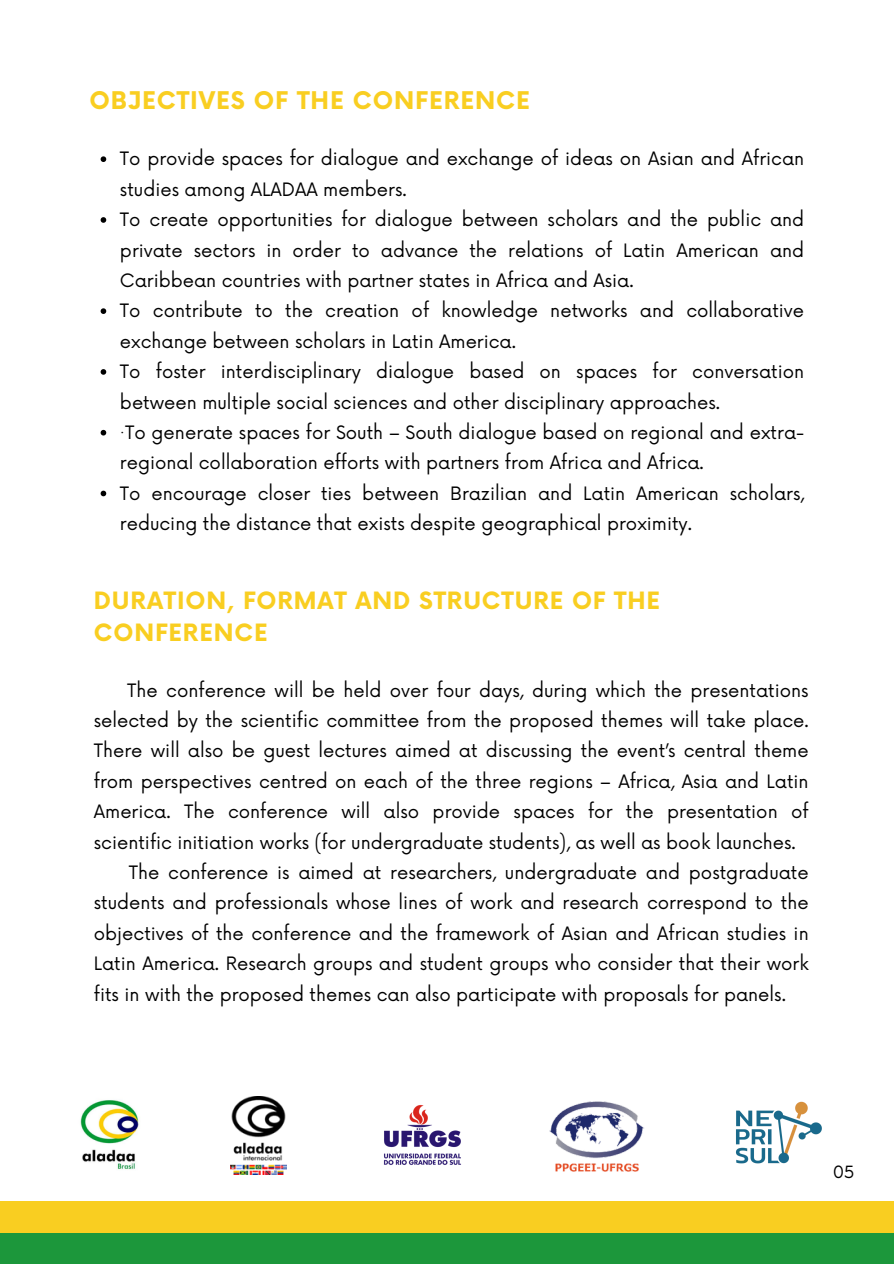
<style>
.page{position:relative;width:894px;height:1264px;background:#fff}
.page>*{position:absolute;margin:0;border:0;box-sizing:border-box;transform-origin:0 0}
.t1{font:700 23.7px "Now";letter-spacing:.035em;color:#f9ce21}
.t2{font:700 23.25px/32.7px "Now";letter-spacing:.035em;color:#f9ce21}
.t3{font:18px/30.3px "Now";color:#000}
.t4{font:16.5px "Now";color:#000}
</style>
<div class="page">
<div style="left:0;top:1232px;width:893px;height:31px;background:#1c973b"></div>
<div style="left:0;top:1200px;width:893px;height:32px;background:#f9ce21"></div>
<img style="left:80px;top:1100px;width:59px;height:70px">
<img style="left:383px;top:1105px;width:78px;height:60px">
<img style="left:549px;top:1101px;width:95px;height:70px">
<img style="left:736px;top:1101px;width:86px;height:63px">
<svg style="left:101px;top:156px;width:5px;height:6px"></svg>
<svg style="left:101px;top:217px;width:5px;height:6px"></svg>
<svg style="left:101px;top:308px;width:5px;height:6px"></svg>
<svg style="left:101px;top:369px;width:5px;height:6px"></svg>
<svg style="left:101px;top:430px;width:5px;height:5px"></svg>
<svg style="left:101px;top:490px;width:5px;height:6px"></svg>
<img style="left:230px;top:1096px;width:56px;height:78px">
<p class="t1" style="left:89px;top:88px;width:442px">OBJECTIVES OF THE CONFERENCE</p>
<p class="t3" style="left:120px;top:145px;width:685px">To provide spaces for dialogue and exchange of ideas on Asian and African studies among ALADAA members.</p>
<p class="t3" style="left:120px;top:205px;width:685px;text-align:justify">To create opportunities for dialogue between scholars and the public and private sectors in order to advance the relations of Latin American and Caribbean countries with partner states in Africa and Asia.</p>
<p class="t3" style="left:120px;top:296px;width:685px">To contribute to the creation of knowledge networks and collaborative exchange between scholars in Latin America.</p>
<p class="t3" style="left:120px;top:357px;width:685px">To foster interdisciplinary dialogue based on spaces for conversation between multiple social sciences and other disciplinary approaches.</p>
<p class="t3" style="left:120px;top:418px;width:685px">·To generate spaces for South – South dialogue based on regional and extra&shy;regional collaboration efforts with partners from Africa and Africa.</p>
<h1 class="t3" style="left:120px;top:479px;width:685px">To encourage closer ties between Brazilian and Latin American scholars, reducing the distance that exists despite geographical proximity.</h1>
<p class="t2" style="left:94px;top:585px;width:567px">DURATION, FORMAT AND STRUCTURE OF THE<br>CONFERENCE</p>
<p class="t3" style="left:94px;top:676px;width:716px;text-align:justify;text-indent:33px">The conference will be held over four days, during which the presentations selected by the scientific committee from the proposed themes will take place.<br>There will also be guest lectures aimed at discussing the event’s central theme from perspectives centred on each of the three regions – Africa, Asia and Latin America. The conference will also provide spaces for the presentation of scientific initiation works (for undergraduate students), as well as book launches.</p>
<p class="t3" style="left:94px;top:858px;width:716px;text-align:justify;text-indent:35px">The conference is aimed at researchers, undergraduate and postgraduate students and professionals whose lines of work and research correspond to the objectives of the conference and the framework of Asian and African studies in Latin America. Research groups and student groups who consider that their work fits in with the proposed themes can also participate with proposals for panels.</p>
<h1 class="t4" style="left:832px;top:1162px;width:23px">05</h1>
</div>
